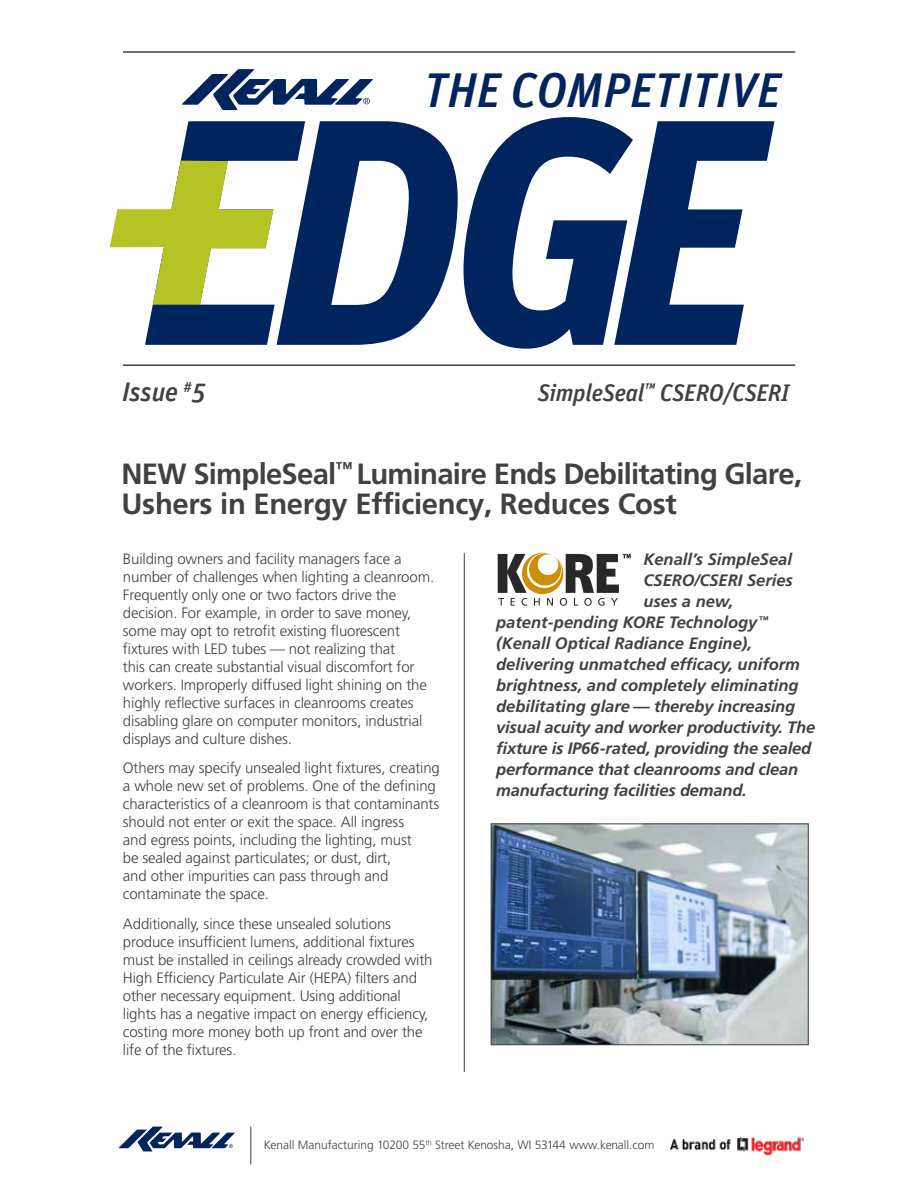
<style>
.page{position:relative;width:918px;height:1188px;background:#fff}
.page>*{position:absolute;margin:0;border:0;box-sizing:border-box;transform-origin:0 0}
.t1{font:italic 700 321.6px "Unit";color:#00245d}
.t2{font:italic 48.9px "Unit Medium Alternate";color:#00245d}
.t3{font:700 29.25px/30px "Frutiger LT Std";letter-spacing:-.025em;color:#414042}
.t4{font:italic 27px "Unit Medium Alternate";letter-spacing:-.01em;color:#414042}
.t5{font:24px "Unit Medium Italic TF";letter-spacing:-.01em;color:#414042}
.t6{font:italic 700 16.5px "Frutiger LT Std";color:#414042}
.t7{font:300 15px/18px "Frutiger LT Std";letter-spacing:-.01em;color:#414042}
.t8{font:300 12px "Frutiger LT Std";color:#414042}
</style>
<div class="page">
<hr style="left:123px;top:364px;width:672px;height:2px;background:#414042">
<hr style="left:123px;top:51px;width:672px;height:2px;background:#414042">
<svg style="left:110px;top:161px;width:164px;height:144px"></svg>
<hr style="left:464px;top:553px;width:1px;height:519px;background:#414042">
<svg style="left:182px;top:69px;width:191px;height:41px"></svg>
<img style="left:493px;top:826px;width:313px;height:217px">
<div style="left:491px;top:824px;width:317px;height:221px;border:1px solid #414042"></div>
<svg style="left:118px;top:1127px;width:117px;height:24px"></svg>
<hr style="left:251px;top:1127px;width:1px;height:37px;background:#414042">
<img style="left:670px;top:1138px;width:133px;height:16px">
<svg style="left:498px;top:552px;width:133px;height:54px"></svg>
<h2 class="t2" style="left:424px;top:60px;width:359px">THE COMPETITIVE</h2>
<h1 class="t1" style="left:141px;top:36px;width:625px">EDGE</h1>
<h3 class="t4" style="left:122px;top:375px;width:85px">Issue <sup>#</sup>5</h3>
<h3 class="t5" style="left:538px;top:378px;width:253px">SimpleSeal<sup>™</sup> CSERO/CSERI</h3>
<h3 class="t3" style="left:121px;top:459px;width:682px">NEW SimpleSeal<sup>™</sup> Luminaire Ends Debilitating Glare,<br>Ushers in Energy Efficiency, Reduces Cost</h3>
<p class="t7" style="left:123px;top:550px;width:313px">Building owners and facility managers face a number of challenges when lighting a cleanroom.<br>Frequently only one or two factors drive the decision. For example, in order to save money, some may opt to retrofit existing fluorescent fixtures with LED tubes — not realizing that<br>this can create substantial visual discomfort for workers. Improperly diffused light shining on the highly reflective surfaces in cleanrooms creates disabling glare on computer monitors, industrial displays and culture dishes.</p>
<p class="t7" style="left:123px;top:759px;width:318px">Others may specify unsealed light fixtures, creating a whole new set of problems. One of the defining characteristics of a cleanroom is that contaminants should not enter or exit the space. All ingress<br>and egress points, including the lighting, must<br>be sealed against particulates; or dust, dirt,<br>and other impurities can pass through and contaminate the space.</p>
<p class="t7" style="left:123px;top:915px;width:311px">Additionally, since these unsealed solutions produce insufficient lumens, additional fixtures must be installed in ceilings already crowded with High Efficiency Particulate Air (HEPA) filters and other necessary equipment. Using additional lights has a negative impact on energy efficiency, costing more money both up front and over the life of the fixtures.</p>
<p class="t6" style="left:643px;top:550px;width:150px">Kenall’s SimpleSeal</p>
<p class="t6" style="left:643px;top:571px;width:151px">CSERO/CSERI Series</p>
<p class="t6" style="left:643px;top:592px;width:91px">uses a new,</p>
<p class="t6" style="left:496px;top:613px;width:274px">patent-pending KORE Technology<sup>™</sup></p>
<p class="t6" style="left:496px;top:634px;width:257px">(Kenall Optical Radiance Engine),</p>
<p class="t6" style="left:496px;top:655px;width:305px">delivering unmatched efficacy, uniform</p>
<p class="t6" style="left:496px;top:676px;width:304px">brightness, and completely eliminating</p>
<p class="t6" style="left:496px;top:697px;width:301px">debilitating glare — thereby increasing</p>
<p class="t6" style="left:496px;top:718px;width:321px">visual acuity and worker productivity. The</p>
<p class="t6" style="left:496px;top:739px;width:317px">fixture is IP66-rated, providing the sealed</p>
<p class="t6" style="left:496px;top:760px;width:304px">performance that cleanrooms and clean</p>
<p class="t6" style="left:496px;top:781px;width:252px">manufacturing facilities demand.</p>
<p class="t8" style="left:264px;top:1138px;width:392px">Kenall Manufacturing 10200 55<sup>th</sup> Street Kenosha, WI 53144 www.kenall.com</p>
</div>
